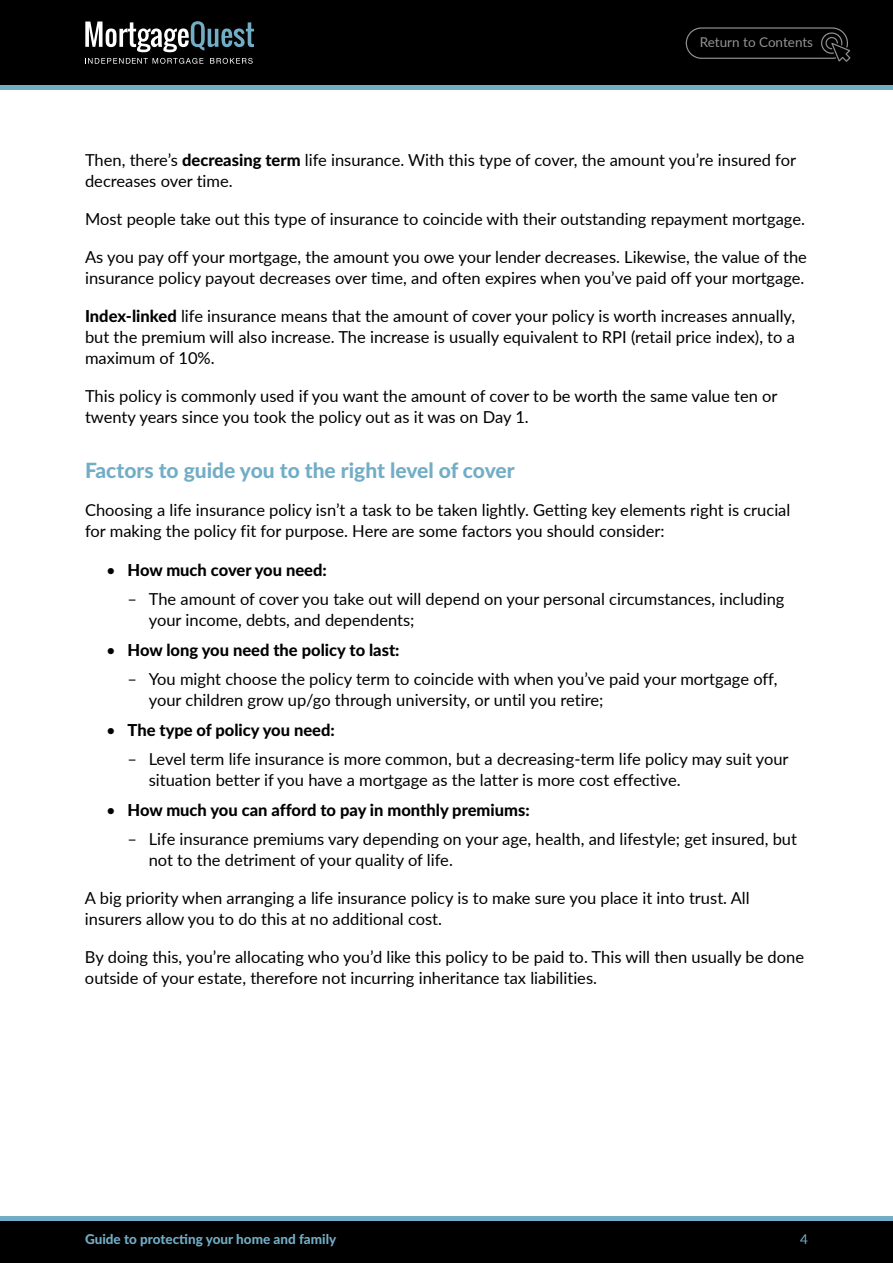
<style>
.page{position:relative;width:893px;height:1263px;background:#fff}
.page>*{position:absolute;margin:0;border:0;box-sizing:border-box;transform-origin:0 0}
.t1{font:800 21px "Lato";color:#72adc6}
.t2{font:16.5px/21px "Lato";color:#000}
.t3{font:800 16.5px "Lato";color:#000}
.t4{font:800 13.5px "Lato";color:#72adc6}
.t5{font:13.5px "Lato";color:#939393}
.t6{font:13.5px "Lato";color:#72adc6}
.s1{font-weight:800}
.s2{font-weight:400}
</style>
<div class="page">
<div style="left:0;top:0;width:893px;height:85px;background:#000"></div>
<hr style="left:0;top:85px;width:893px;height:4px;background:#72adc6">
<svg style="left:85px;top:21px;width:169px;height:31px"></svg>
<svg style="left:210px;top:58px;width:43px;height:6px"></svg>
<svg style="left:85px;top:58px;width:118px;height:6px"></svg>
<div style="left:0;top:1220px;width:893px;height:43px;background:#000"></div>
<hr style="left:0;top:1216px;width:893px;height:4px;background:#72adc6">
<svg style="left:686px;top:27px;width:164px;height:35px"></svg>
<p class="t5" style="left:700px;top:33px;width:115px">Return to Contents</p>
<p class="t2" style="left:85px;top:149px;width:712px">Then, there’s <span class="s1">decreasing term</span> life insurance. With this type of cover, the amount you’re insured for decreases over time.</p>
<p class="t2" style="left:85px;top:208px;width:721px">Most people take out this type of insurance to coincide with their outstanding repayment mortgage.</p>
<p class="t2" style="left:85px;top:246px;width:723px">As you pay off your mortgage, the amount you owe your lender decreases. Likewise, the value of the insurance policy payout decreases over time, and often expires when you’ve paid off your mortgage.</p>
<p class="t2" style="left:85px;top:305px;width:712px;text-align:justify"><span class="s1">Index-linked</span> life insurance means that the amount of cover your policy is worth increases annually, but the premium will also increase. The increase is usually equivalent to RPI (retail price index), to a maximum of 10%.</p>
<p class="t2" style="left:85px;top:385px;width:694px">This policy is commonly used if you want the amount of cover to be worth the same value ten or twenty years since you took the policy out as it was on Day 1.</p>
<p class="t1" style="left:85px;top:455px;width:431px">Factors to guide you to the right level of cover</p>
<p class="t2" style="left:85px;top:499px;width:707px">Choosing a life insurance policy isn’t a task to be taken lightly. Getting key elements right is crucial for making the policy fit for purpose. Here are some factors you should consider:</p>
<p class="t3" style="left:106px;top:557px;width:222px"><span class="s2">•</span> How much cover you need:</p>
<p class="t2" style="left:149px;top:588px;width:637px;text-indent:-21px">– The amount of cover you take out will depend on your personal circumstances, including your income, debts, and dependents;</p>
<p class="t3" style="left:106px;top:637px;width:295px"><span class="s2">•</span> How long you need the policy to last:</p>
<p class="t2" style="left:149px;top:668px;width:630px;text-indent:-21px">– You might choose the policy term to coincide with when you’ve paid your mortgage off, your children grow up/go through university, or until you retire;</p>
<p class="t3" style="left:106px;top:717px;width:230px"><span class="s2">•</span> The type of policy you need:</p>
<p class="t2" style="left:149px;top:748px;width:641px;text-indent:-21px">– Level term life insurance is more common, but a decreasing-term life policy may suit your situation better if you have a mortgage as the latter is more cost effective.</p>
<p class="t3" style="left:106px;top:797px;width:425px"><span class="s2">•</span> How much you can afford to pay in monthly premiums:</p>
<p class="t2" style="left:149px;top:828px;width:650px;text-indent:-21px">– Life insurance premiums vary depending on your age, health, and lifestyle; get insured, but not to the detriment of your quality of life.</p>
<p class="t2" style="left:85px;top:887px;width:666px">A big priority when arranging a life insurance policy is to make sure you place it into trust. All insurers allow you to do this at no additional cost.</p>
<p class="t2" style="left:85px;top:946px;width:721px">By doing this, you’re allocating who you’d like this policy to be paid to. This will then usually be done outside of your estate, therefore not incurring inheritance tax liabilities.</p>
<p class="t4" style="left:85px;top:1229px;width:253px">Guide to protecting your home and family</p>
<p class="t6" style="left:800px;top:1229px;width:9px">4</p>
</div>
